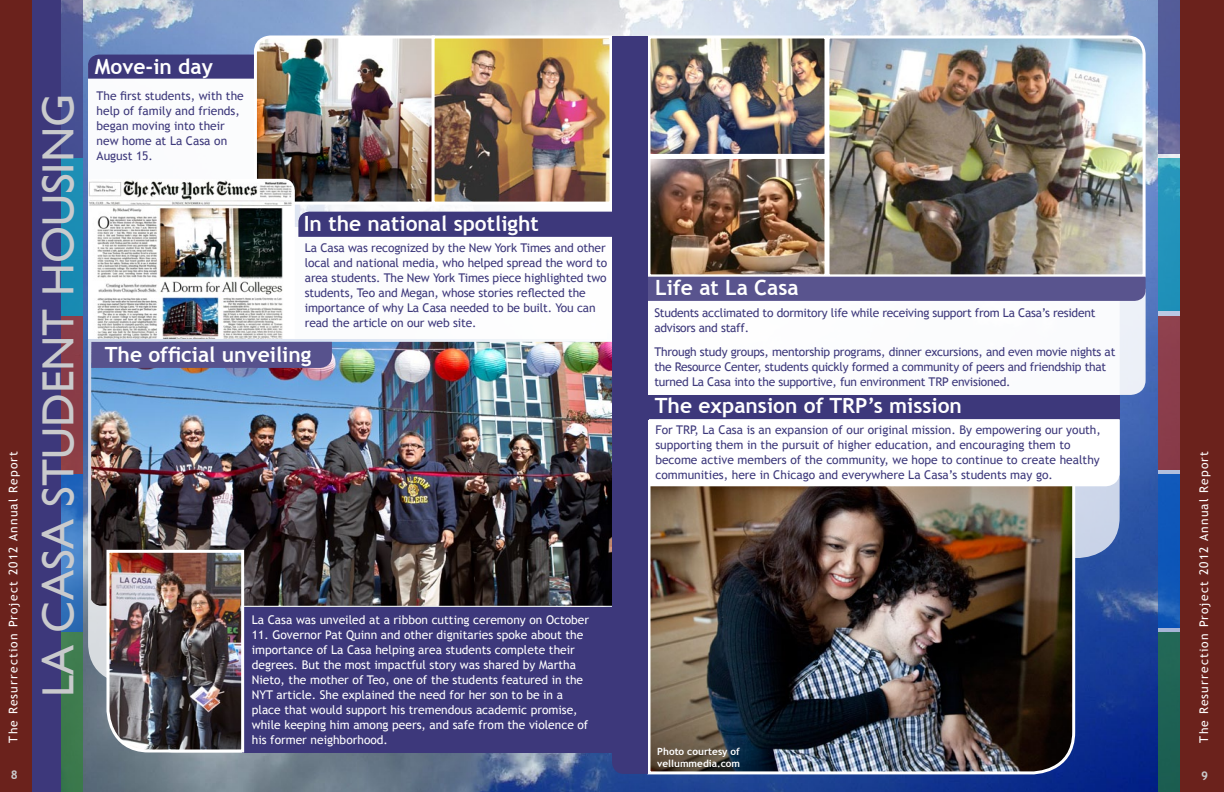
<style>
.page{position:relative;width:1224px;height:792px;background:#fff}
.page>*{position:absolute;margin:0;border:0;box-sizing:border-box;transform-origin:0 0}
.t1{font:45px "Gill Sans";color:#c9cacc}
.t2{font:700 21px "Trebuchet MS";color:#fff}
.t3{font:12px/15px "Trebuchet MS";letter-spacing:-.01em;color:#3d387b}
.t4{font:12px/15px "Trebuchet MS";color:#fff}
.t5{font:12px "Trebuchet MS";letter-spacing:.1em;color:#fff}
.t6{font:700 12px "Trebuchet MS";color:#c9cacc}
.t7{font:700 10px/12px "Trebuchet MS";color:#fff}
</style>
<div class="page">
<img style="left:82px;top:0;width:1076px;height:792px">
<svg style="left:61px;top:0;width:21px;height:158px;background:#4b5494"></svg>
<div style="left:23px;top:158px;width:59px;height:162px;background:#1a8cb3"></div>
<div style="left:23px;top:316px;width:59px;height:164px;background:#893c47"></div>
<svg style="left:61px;top:474px;width:21px;height:158px;background:#3675c0"></svg>
<div style="left:23px;top:632px;width:59px;height:160px;background:#3d7b4d"></div>
<div style="left:26px;top:0;width:35px;height:792px;background:#3d387b"></div>
<img style="left:88px;top:34px;width:1058px;height:740px">
<svg style="left:1158px;top:0;width:22px;height:154px;background:#575e9a"></svg>
<svg style="left:1158px;top:158px;width:22px;height:153px;background:#2595bb"></svg>
<div style="left:1158px;top:311px;width:66px;height:42px;background:#bbc8e5"></div>
<div style="left:1158px;top:316px;width:66px;height:164px;background:#8b3d4c"></div>
<div style="left:1158px;top:470px;width:66px;height:39px;background:#afbfdd"></div>
<svg style="left:1158px;top:474px;width:22px;height:155px;background:#1258b8"></svg>
<div style="left:1158px;top:629px;width:66px;height:41px;background:#a6b4d7"></div>
<div style="left:1158px;top:632px;width:66px;height:160px;background:#1e6254"></div>
<img style="left:88px;top:179px;width:207px;height:160px">
<div style="left:1180px;top:0;width:44px;height:792px;background:#6b221c"></div>
<div style="left:0;top:0;width:31px;height:792px;background:#6b221c"></div>
<h2 class="t2" style="left:95px;top:53px;width:119px">Move-in day</h2>
<p class="t3" style="left:97px;top:88px;width:149px">The first students, with the help of family and friends, began moving into their new home at La Casa on<br>August 15.</p>
<h1 class="t1" style="left:32px;top:697px;width:605px;rotate:-90deg">LA CASA STUDENT HOUSING</h1>
<h2 class="t2" style="left:304px;top:211px;width:237px">In the national spotlight</h2>
<p class="t3" style="left:305px;top:240px;width:304px">La Casa was recognized by the New York Times and other local and national media, who helped spread the word to area students. The New York Times piece highlighted two students, Teo and Megan, whose stories reflected the importance of why La Casa needed to be built. You can read the article on our web site.</p>
<h2 class="t2" style="left:105px;top:341px;width:208px">The official unveiling</h2>
<h2 class="t2" style="left:655px;top:274px;width:145px">Life at La Casa</h2>
<p class="t3" style="left:654px;top:305px;width:443px">Students acclimated to dormitory life while receiving support from La Casa’s resident advisors and staff.</p>
<p class="t3" style="left:654px;top:344px;width:463px">Through study groups, mentorship programs, dinner excursions, and even movie nights at the Resource Center, students quickly formed a community of peers and friendship that turned La Casa into the supportive, fun environment TRP envisioned.</p>
<h2 class="t2" style="left:655px;top:393px;width:309px">The expansion of TRP’s mission</h2>
<p class="t3" style="left:655px;top:423px;width:447px">For TRP, La Casa is an expansion of our original mission. By empowering our youth, supporting them in the pursuit of higher education, and encouraging them to become active members of the community, we hope to continue to create healthy communities, here in Chicago and everywhere La Casa’s students may go.</p>
<p class="t5" style="left:6px;top:742px;width:293px;rotate:-90deg">The Resurrection Project 2012 Annual Report</p>
<p class="t5" style="left:1197px;top:742px;width:293px;rotate:-90deg">The Resurrection Project 2012 Annual Report</p>
<p class="t6" style="left:11px;top:768px;width:9px">8</p>
<p class="t6" style="left:1201px;top:769px;width:9px">9</p>
<p class="t4" style="left:252px;top:612px;width:339px">La Casa was unveiled at a ribbon cutting ceremony on October</p>
<p class="t4" style="left:252px;top:627px;width:338px">11. Governor Pat Quinn and other dignitaries spoke about the importance of La Casa helping area students complete their degrees. But the most impactful story was shared by Martha Nieto, the mother of Teo, one of the students featured in the NYT article. She explained the need for her son to be in a place that would support his tremendous academic promise, while keeping him among peers, and safe from the violence of his former neighborhood.</p>
<p class="t7" style="left:657px;top:745px;width:84px">Photo courtesy of vellummedia.com</p>
</div>
